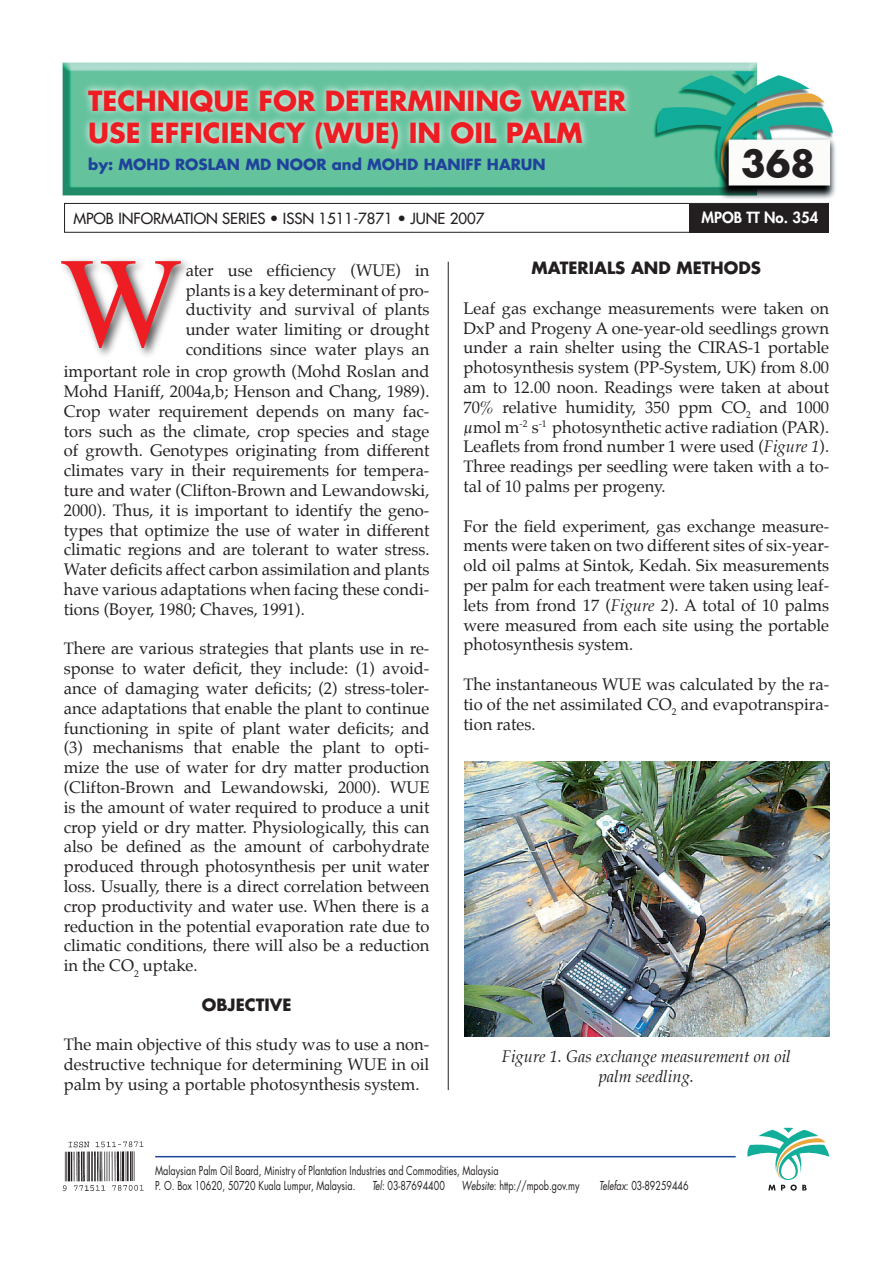
<style>
.page{position:relative;width:893px;height:1263px;background:#fff}
.page>*{position:absolute;margin:0;border:0;box-sizing:border-box;transform-origin:0 0}
.t1{font:129px "Times";color:#ee1d23}
.t2{font:700 36px "Futura";color:#231f20}
.Normal__Web{font:700 27px/32.4px "Futura";color:#ee1d23}
.Body_Text_Indent_3{font:16.5px/19.8px "Palatino";color:#231f20;text-align:justify}
.t3{font:italic 16.5px "Palatino";color:#231f20}
.Heading_1{font:700 16.5px "Futura";color:#231f20}
.t4{font:15px "Futura";color:#231f20}
.t5{font:700 15px "Futura";color:#1f439b}
.t6{font:800 15px "Futura";color:#fff}
.t7{font:12px "Futura";color:#231f20;scale:.75 1}
.s1{font-style:italic}
</style>
<div class="page">
<img style="left:62px;top:62px;width:774px;height:145px">
<div style="left:64px;top:203px;width:765px;height:30px;border:1px solid #231f20"></div>
<div style="left:690px;top:204px;width:139px;height:29px;background:#231f20"></div>
<svg style="left:79px;top:80px;width:555px;height:77px;background:#8cd2b6"></svg>
<div style="left:57px;top:255px;width:136px;height:106px;background:#231f20;opacity:.75"></div>
<img style="left:62px;top:1141px;width:82px;height:50px">
<svg style="left:747px;top:1128px;width:82px;height:63px"></svg>
<hr style="left:155px;top:1156px;width:581px;height:1px;background:#1f439b">
<hr style="left:448px;top:262px;width:1px;height:828px;background:#231f20">
<img style="left:465px;top:761px;width:364px;height:275px">
<p class="Normal__Web" style="left:88px;top:84px;width:539px">TECHNIQUE FOR DETERMINING WATER<br>USE EFFICIENCY (WUE) IN OIL PALM</p>
<p class="t5" style="left:88px;top:154px;width:459px">BY: MOHD ROSLAN MD NOOR AND MOHD HANIFF HARUN</p>
<p class="t2" style="left:741px;top:138px;width:76px">368</p>
<p class="t4" style="left:73px;top:209px;width:413px">MPOB INFORMATION SERIES • ISSN 1511-7871 • JUNE 2007</p>
<p class="t6" style="left:701px;top:207px;width:118px">MPOB TT No. 354</p>
<p class="t1" style="left:61px;top:182px;width:123px">W</p>
<p class="Body_Text_Indent_3" style="left:186px;top:262px;width:245px">ater use efficiency (WUE) in plants is a key determinant of pro&shy;ductivity and survival of plants under water limiting or drought conditions since water plays an</p>
<p class="Heading_1" style="left:532px;top:256px;width:27px">MATERIALS</p>
<p class="Heading_1" style="left:631px;top:256px;width:15px">AND</p>
<p class="Heading_1" style="left:676px;top:256px;width:29px">METHODS</p>
<p class="Body_Text_Indent_3" style="left:463px;top:300px;width:367px">Leaf gas exchange measurements were taken on DxP and Progeny A one-year-old seedlings grown under a rain shelter using the CIRAS-1 portable photosynthesis system (PP-System, UK) from 8.00 am to 12.00 noon. Readings were taken at about 70% relative humidity, 350 ppm CO<sub>2</sub> and 1000 µmol m<sup>-2</sup> s<sup>-1</sup> photosynthetic active radiation (PAR).<br>Leaflets from frond number 1 were used (<span class="s1">Figure 1</span>).<br>Three readings per seedling were taken with a to&shy;tal of 10 palms per progeny.</p>
<p class="Body_Text_Indent_3" style="left:463px;top:517px;width:367px">For the field experiment, gas exchange measure&shy;ments were taken on two different sites of six-year&shy;old oil palms at Sintok, Kedah. Six measurements per palm for each treatment were taken using leaf&shy;lets from frond 17 (<span class="s1">Figure 2</span>). A total of 10 palms were measured from each site using the portable photosynthesis system.</p>
<p class="Body_Text_Indent_3" style="left:463px;top:676px;width:367px">The instantaneous WUE was calculated by the ra&shy;tio of the net assimilated CO<sub>2</sub> and evapotranspira&shy;tion rates.</p>
<p class="Body_Text_Indent_3" style="left:64px;top:363px;width:367px">important role in crop growth (Mohd Roslan and Mohd Haniff, 2004a,b; Henson and Chang, 1989).<br>Crop water requirement depends on many fac&shy;tors such as the climate, crop species and stage of growth. Genotypes originating from different climates vary in their requirements for tempera&shy;ture and water (Clifton-Brown and Lewandowski, 2000). Thus, it is important to identify the geno&shy;types that optimize the use of water in different climatic regions and are tolerant to water stress.<br>Water deficits affect carbon assimilation and plants have various adaptations when facing these condi&shy;tions (Boyer, 1980; Chaves, 1991).</p>
<p class="Body_Text_Indent_3" style="left:64px;top:640px;width:367px">There are various strategies that plants use in re&shy;sponse to water deficit, they include: (1) avoid&shy;ance of damaging water deficits; (2) stress-toler&shy;ance adaptations that enable the plant to continue functioning in spite of plant water deficits; and</p>
<p class="Body_Text_Indent_3" style="left:64px;top:739px;width:367px">(3) mechanisms that enable the plant to opti&shy;mize the use of water for dry matter production (Clifton-Brown and Lewandowski, 2000). WUE is the amount of water required to produce a unit crop yield or dry matter. Physiologically, this can also be defined as the amount of carbohydrate produced through photosynthesis per unit water loss. Usually, there is a direct correlation between crop productivity and water use. When there is a reduction in the potential evaporation rate due to climatic conditions, there will also be a reduction in the CO<sub>2</sub> uptake.</p>
<p class="Heading_1" style="left:202px;top:993px;width:43px">OBJECTI</p>
<p class="Heading_1" style="left:270px;top:993px;width:21px">VE</p>
<p class="Body_Text_Indent_3" style="left:64px;top:1036px;width:367px">The main objective of this study was to use a non&shy;destructive technique for determining WUE in oil palm by using a portable photosynthesis system.</p>
<p class="t3" style="left:502px;top:1046px;width:290px">Figure 1. Gas exchange measurement on oil</p>
<p class="t3" style="left:599px;top:1066px;width:97px">palm seedling.</p>
<p class="t7" style="left:155px;top:1162px;width:459px">Malaysian Palm Oil Board, Ministry of Plantation Industries and Commodities, Malaysia</p>
<p class="t7" style="left:155px;top:1177px;width:268px">P. O. Box 10620, 50720 Kuala Lumpur, Malaysia.</p>
<p class="t7" style="left:372px;top:1177px;width:99px"><span class="s1">Tel</span>: 03-87694400</p>
<p class="t7" style="left:461px;top:1177px;width:159px"><span class="s1">Website</span>: http://mpob.gov.my</p>
<p class="t7" style="left:599px;top:1177px;width:121px"><span class="s1">Telefax</span>: 03-89259446</p>
</div>
